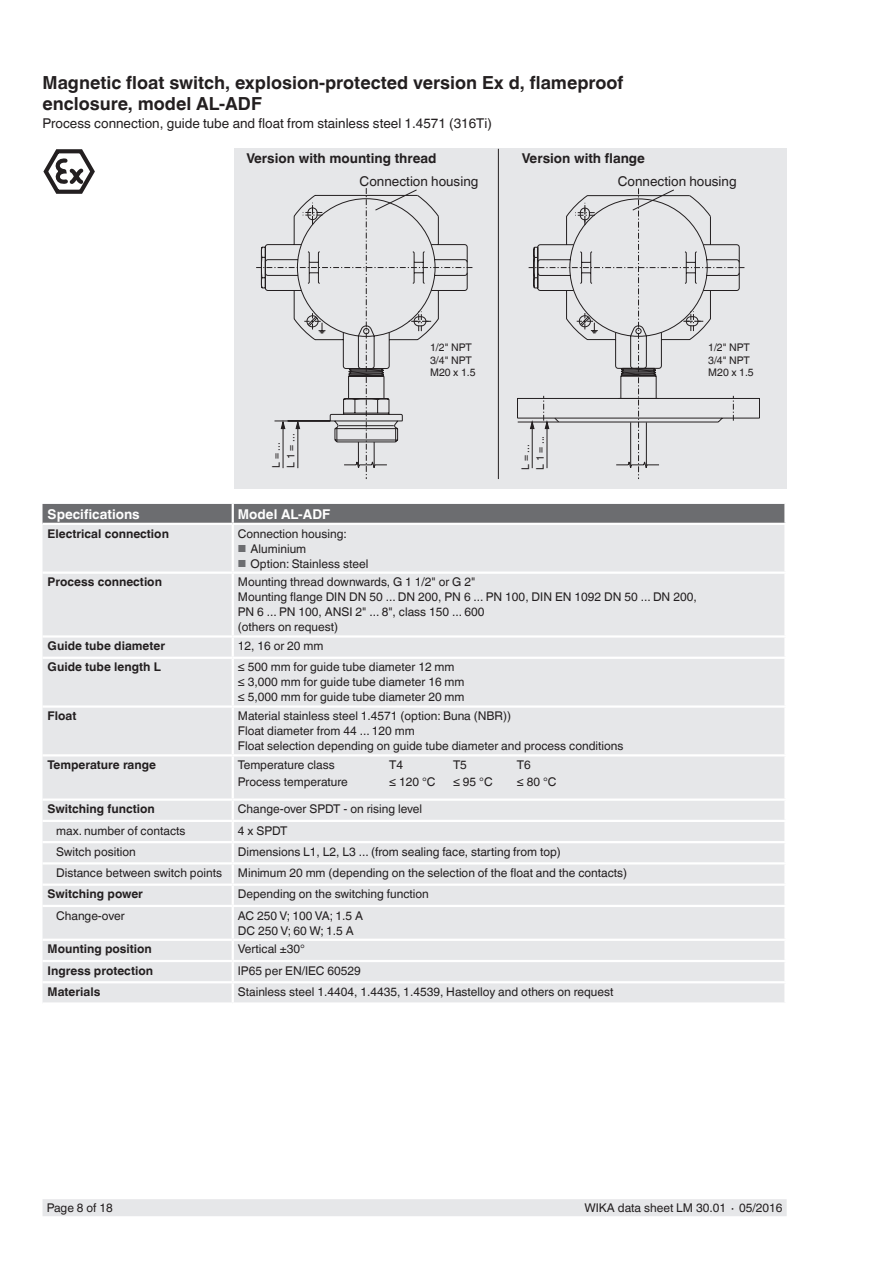
<style>
.page{position:relative;width:893px;height:1263px;background:#fff}
.page>*{position:absolute;margin:0;border:0;box-sizing:border-box;transform-origin:0 0}
.t1{font:700 18px/21px "Helvetica World";color:#231f20}
.t2{font:13.5px "Helvetica World";color:#231f20}
.t3{font:700 13.5px "Helvetica World";color:#231f20}
.t4{font:700 13.5px "Helvetica World";color:#fff}
.t5{font:12px/15px "Helvetica World";color:#231f20}
.t6{font:700 12px "Helvetica World";color:#231f20}
.t7{font:10.5px/12.6px "Helvetica World";color:#231f20}
.s1{font-size:10.2px;color:#6c6d70}
</style>
<div class="page">
<div style="left:43px;top:1199px;width:744px;height:17px;background:#e6e7e9"></div>
<div style="left:234px;top:149px;width:553px;height:340px;background:#e6e7e9"></div>
<hr style="left:498px;top:149px;width:1px;height:330px;background:#231f20">
<svg style="left:43px;top:149px;width:52px;height:45px"></svg>
<svg style="left:256px;top:188px;width:488px;height:291px"></svg>
<div style="left:43px;top:525px;width:741px;height:477px;background:#e6e7e9"></div>
<hr style="left:43px;top:571px;width:190px;height:3px;background:#fff">
<hr style="left:233px;top:657px;width:554px;height:2px;background:#fff">
<hr style="left:233px;top:705px;width:554px;height:3px;background:#fff">
<hr style="left:43px;top:635px;width:190px;height:3px;background:#fff">
<svg style="left:232px;top:638px;width:2px;height:19px"></svg>
<hr style="left:43px;top:657px;width:190px;height:2px;background:#fff">
<hr style="left:232px;top:659px;width:2px;height:46px;background:#fff">
<hr style="left:233px;top:981px;width:554px;height:2px;background:#fff">
<hr style="left:43px;top:705px;width:190px;height:3px;background:#fff">
<hr style="left:232px;top:708px;width:2px;height:46px;background:#fff">
<hr style="left:43px;top:754px;width:190px;height:2px;background:#fff">
<hr style="left:233px;top:905px;width:554px;height:2px;background:#fff">
<hr style="left:232px;top:907px;width:2px;height:32px;background:#fff">
<hr style="left:233px;top:939px;width:554px;height:2px;background:#fff">
<hr style="left:232px;top:525px;width:2px;height:46px;background:#fff">
<hr style="left:233px;top:571px;width:554px;height:3px;background:#fff">
<hr style="left:232px;top:574px;width:2px;height:61px;background:#fff">
<hr style="left:233px;top:635px;width:554px;height:3px;background:#fff">
<svg style="left:43px;top:504px;width:742px;height:20px;background:#707174"></svg>
<hr style="left:233px;top:523px;width:554px;height:2px;background:#fff">
<hr style="left:233px;top:754px;width:554px;height:2px;background:#fff">
<hr style="left:232px;top:756px;width:2px;height:42px;background:#fff">
<hr style="left:43px;top:798px;width:190px;height:3px;background:#fff">
<hr style="left:233px;top:798px;width:554px;height:3px;background:#fff">
<hr style="left:43px;top:820px;width:190px;height:2px;background:#fff">
<hr style="left:233px;top:820px;width:554px;height:2px;background:#fff">
<hr style="left:43px;top:841px;width:190px;height:2px;background:#fff">
<hr style="left:233px;top:841px;width:554px;height:2px;background:#fff">
<hr style="left:43px;top:862px;width:190px;height:2px;background:#fff">
<hr style="left:233px;top:862px;width:554px;height:2px;background:#fff">
<hr style="left:43px;top:883px;width:190px;height:3px;background:#fff">
<hr style="left:233px;top:883px;width:554px;height:3px;background:#fff">
<svg style="left:232px;top:801px;width:2px;height:104px"></svg>
<hr style="left:43px;top:905px;width:190px;height:2px;background:#fff">
<hr style="left:43px;top:939px;width:190px;height:2px;background:#fff">
<hr style="left:43px;top:960px;width:190px;height:2px;background:#fff">
<hr style="left:233px;top:960px;width:554px;height:2px;background:#fff">
<hr style="left:43px;top:981px;width:190px;height:2px;background:#fff">
<svg style="left:232px;top:941px;width:2px;height:61px"></svg>
<h1 class="t1" style="left:43px;top:73px;width:582px">Magnetic float switch, explosion-protected version Ex d, flameproof enclosure, model AL-ADF</h1>
<p class="t2" style="left:43px;top:116px;width:451px">Process connection, guide tube and float from stainless steel 1.4571 (316Ti)</p>
<p class="t3" style="left:246px;top:151px;width:192px">Version with mounting thread</p>
<p class="t3" style="left:522px;top:151px;width:125px">Version with flange</p>
<p class="t2" style="left:360px;top:174px;width:120px">Connection housing</p>
<p class="t2" style="left:618px;top:174px;width:120px">Connection housing</p>
<p class="t7" style="left:430px;top:341px;width:47px">1/2" NPT<br>3/4" NPT<br>M20 x 1.5</p>
<p class="t7" style="left:708px;top:341px;width:47px">1/2" NPT<br>3/4" NPT<br>M20 x 1.5</p>
<p class="t7" style="left:269px;top:468px;width:36px;line-height:14.7px;rotate:-90deg">L = ...<br>L 1 = ...</p>
<p class="t7" style="left:518px;top:470px;width:36px;line-height:14.7px;rotate:-90deg">L = ...<br>L 1 = ...</p>
<p class="t4" style="left:48px;top:506px;width:94px">Specifications</p>
<p class="t4" style="left:238px;top:506px;width:94px">Model AL-ADF</p>
<p class="t6" style="left:48px;top:526px;width:123px">Electrical connection</p>
<p class="t5" style="left:238px;top:526px;width:110px">Connection housing:</p>
<p class="t5" style="left:238px;top:541px;width:70px"><span class="s1">■</span> Aluminium</p>
<p class="t5" style="left:238px;top:556px;width:132px"><span class="s1">■</span> Option: Stainless steel</p>
<p class="t6" style="left:48px;top:575px;width:116px">Process connection</p>
<p class="t5" style="left:238px;top:575px;width:460px">Mounting thread downwards, G 1 1/2" or G 2"<br>Mounting flange DIN DN 50 ... DN 200, PN 6 ... PN 100, DIN EN 1092 DN 50 ... DN 200, PN 6 ... PN 100, ANSI 2" ... 8", class 150 ... 600<br>(others on request)</p>
<p class="t6" style="left:48px;top:639px;width:119px">Guide tube diameter</p>
<p class="t5" style="left:238px;top:638px;width:87px">12, 16 or 20 mm</p>
<p class="t6" style="left:48px;top:660px;width:115px">Guide tube length L</p>
<p class="t5" style="left:238px;top:660px;width:228px">≤ 500 mm for guide tube diameter 12 mm ≤ 3,000 mm for guide tube diameter 16 mm ≤ 5,000 mm for guide tube diameter 20 mm</p>
<p class="t6" style="left:48px;top:709px;width:30px">Float</p>
<p class="t5" style="left:238px;top:709px;width:387px">Material stainless steel 1.4571 (option: Buna (NBR))<br>Float diameter from 44 ... 120 mm<br>Float selection depending on guide tube diameter and process conditions</p>
<p class="t6" style="left:48px;top:758px;width:110px">Temperature range</p>
<p class="t5" style="left:238px;top:757px;width:98px">Temperature class</p>
<p class="t5" style="left:389px;top:757px;width:15px">T4</p>
<p class="t5" style="left:453px;top:757px;width:15px">T5</p>
<p class="t5" style="left:517px;top:757px;width:15px">T6</p>
<p class="t5" style="left:238px;top:774px;width:112px">Process temperature</p>
<p class="t5" style="left:389px;top:774px;width:48px">≤ 120 °C</p>
<p class="t5" style="left:453px;top:774px;width:41px">≤ 95 °C</p>
<p class="t5" style="left:517px;top:774px;width:41px">≤ 80 °C</p>
<p class="t6" style="left:48px;top:802px;width:109px">Switching function</p>
<p class="t5" style="left:238px;top:802px;width:186px">Change-over SPDT - on rising level</p>
<p class="t5" style="left:56px;top:823px;width:131px">max. number of contacts</p>
<p class="t5" style="left:238px;top:823px;width:51px">4 x SPDT</p>
<p class="t5" style="left:56px;top:844px;width:81px">Switch position</p>
<p class="t5" style="left:238px;top:844px;width:324px">Dimensions L1, L2, L3 ... (from sealing face, starting from top)</p>
<p class="t5" style="left:56px;top:865px;width:167px">Distance between switch points</p>
<p class="t5" style="left:238px;top:865px;width:391px">Minimum 20 mm (depending on the selection of the float and the contacts)</p>
<p class="t6" style="left:48px;top:887px;width:97px">Switching power</p>
<p class="t5" style="left:238px;top:887px;width:192px">Depending on the switching function</p>
<p class="t5" style="left:56px;top:908px;width:70px">Change-over</p>
<p class="t5" style="left:238px;top:908px;width:127px">AC 250 V; 100 VA; 1.5 A<br>DC 250 V; 60 W; 1.5 A</p>
<p class="t6" style="left:48px;top:942px;width:106px">Mounting position</p>
<p class="t5" style="left:238px;top:942px;width:69px">Vertical ±30°</p>
<p class="t6" style="left:48px;top:963px;width:107px">Ingress protection</p>
<p class="t5" style="left:238px;top:963px;width:125px">IP65 per EN/IEC 60529</p>
<p class="t6" style="left:48px;top:985px;width:54px">Materials</p>
<p class="t5" style="left:238px;top:984px;width:377px">Stainless steel 1.4404, 1.4435, 1.4539, Hastelloy and others on request</p>
<p class="t5" style="left:47px;top:1200px;width:68px">Page 8 of 18</p>
<p class="t5" style="left:584px;top:1200px;width:200px">WIKA data sheet LM 30.01 ∙ 05/2016</p>
</div>
